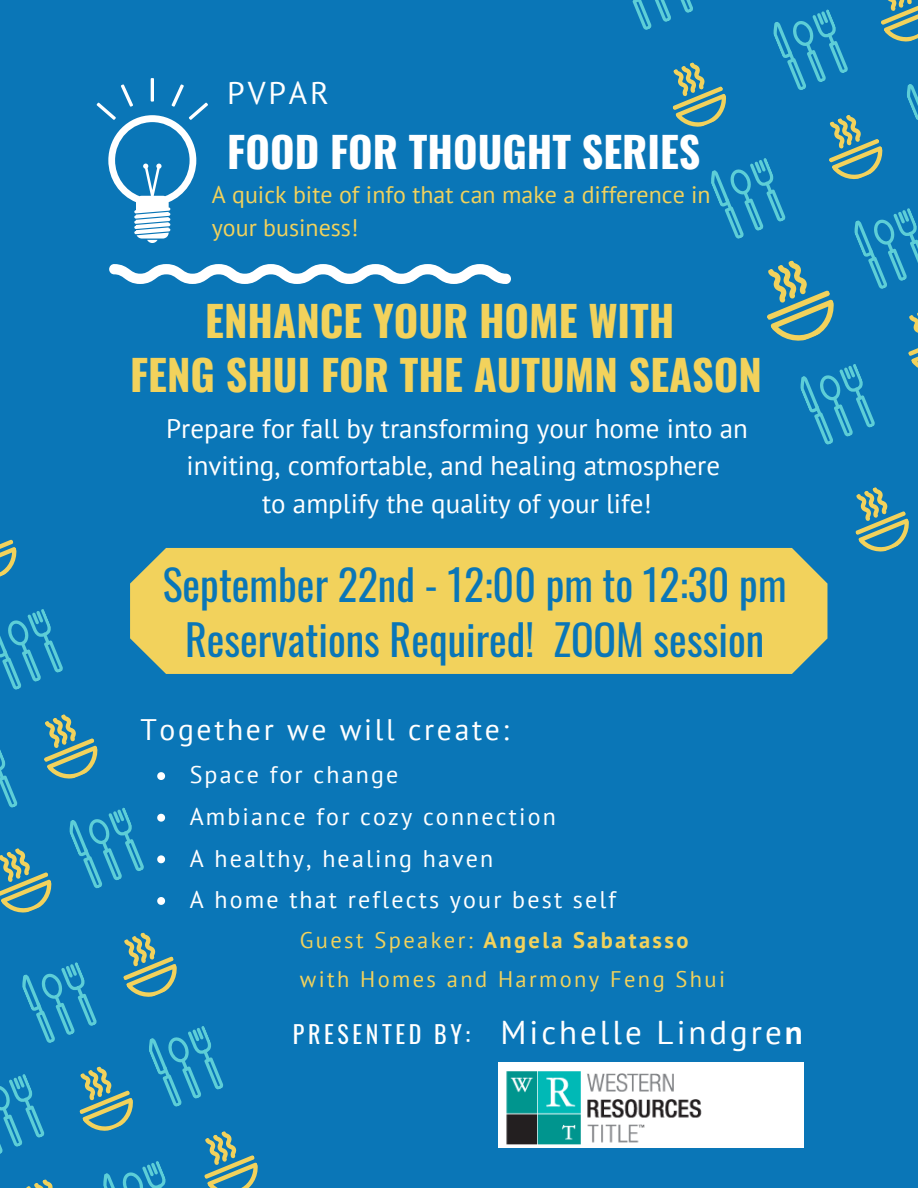
<style>
.page{position:relative;width:918px;height:1188px;background:#0a76b7}
.page>*{position:absolute;margin:0;border:0;box-sizing:border-box;transform-origin:0 0}
.t1{font:42px "Oswald";color:#0a76b7}
.t2{font:700 42px "Oswald";color:#f2d25c}
.t3{font:700 42px "Oswald";color:#fff}
.t4{font:33px "PT Sans";letter-spacing:.09em;color:#fff}
.t5{font:31.5px "PT Sans";letter-spacing:.09em;color:#fff}
.t6{font:29.7px "PT Sans";letter-spacing:.09em;color:#fff}
.t7{font:27px/37.2px "PT Sans";color:#fff;text-align:center}
.t8{font:24px "PT Sans";letter-spacing:.09em;color:#fff}
.t9{font:24px/33.3px "PT Sans";color:#f2d25c}
.t10{font:24px "Oswald";letter-spacing:.15em;color:#fff}
.t11{font:700 22.5px "PT Sans";letter-spacing:.105em;color:#f2d25c}
.t12{font:22.5px "PT Sans";letter-spacing:.105em;color:#f2d25c}
.s1{font-weight:400}
.s2{font-weight:700}
</style>
<div class="page">
<svg style="left:0;top:539px;width:17px;height:38px"></svg>
<svg style="left:0;top:609px;width:63px;height:81px"></svg>
<svg style="left:0;top:750px;width:18px;height:58px"></svg>
<svg style="left:0;top:848px;width:52px;height:65px"></svg>
<svg style="left:44px;top:714px;width:54px;height:65px"></svg>
<svg style="left:69px;top:807px;width:75px;height:82px"></svg>
<svg style="left:0;top:932px;width:258px;height:256px"></svg>
<svg style="left:800px;top:364px;width:75px;height:81px"></svg>
<svg style="left:632px;top:0;width:61px;height:30px"></svg>
<svg style="left:908px;top:312px;width:10px;height:56px"></svg>
<svg style="left:672px;top:62px;width:54px;height:65px"></svg>
<svg style="left:855px;top:487px;width:54px;height:65px"></svg>
<svg style="left:881px;top:0;width:37px;height:42px"></svg>
<svg style="left:773px;top:9px;width:75px;height:81px"></svg>
<svg style="left:829px;top:115px;width:54px;height:65px"></svg>
<svg style="left:711px;top:158px;width:75px;height:81px"></svg>
<svg style="left:907px;top:84px;width:11px;height:36px"></svg>
<svg style="left:854px;top:208px;width:64px;height:81px"></svg>
<svg style="left:767px;top:260px;width:67px;height:81px"></svg>
<svg style="left:109px;top:264px;width:402px;height:20px"></svg>
<hr style="left:151px;top:78px;width:3px;height:24px;background:#fff">
<svg style="left:97px;top:84px;width:111px;height:159px"></svg>
<div style="left:130px;top:548px;width:697px;height:126px;background:#f2d25c"></div>
<svg style="left:157px;top:772px;width:8px;height:8px"></svg>
<svg style="left:157px;top:814px;width:8px;height:8px"></svg>
<svg style="left:157px;top:855px;width:8px;height:8px"></svg>
<svg style="left:157px;top:897px;width:8px;height:8px"></svg>
<img style="left:498px;top:1062px;width:305px;height:86px">
<p class="t5" style="left:227px;top:72px;width:103px">PVPAR</p>
<p class="t3" style="left:227px;top:119px;width:475px">FOOD FOR THOUGHT SERIES</p>
<p class="t9" style="left:212px;top:178px;width:500px">A quick bite of info that can make a difference in your business!</p>
<p class="t2" style="left:205px;top:288px;width:471px">ENHANCE YOUR HOME WITH</p>
<p class="t2" style="left:130px;top:342px;width:633px">FENG SHUI FOR THE AUTUMN SEASON</p>
<p class="t7" style="left:166px;top:410px;width:583px">Prepare for fall by transforming your home into an inviting, comfortable, and healing atmosphere</p>
<p class="t7" style="left:262px;top:484px;width:391px">to amplify the quality of your life!</p>
<p class="t1" style="left:163px;top:552px;width:625px">September 22nd - 12:00 pm to 12:30 pm</p>
<p class="t1" style="left:185px;top:606px;width:581px">Reservations Required! ZOOM session</p>
<p class="t6" style="left:140px;top:709px;width:370px">Together we will create:</p>
<p class="t8" style="left:190px;top:759px;width:210px">Space for change</p>
<p class="t8" style="left:190px;top:801px;width:368px">Ambiance for cozy connection</p>
<p class="t8" style="left:190px;top:842px;width:305px">A healthy, healing haven</p>
<p class="t8" style="left:190px;top:884px;width:428px">A home that reflects your best self</p>
<p class="t11" style="left:300px;top:925px;width:390px"><span class="s1">Guest Speaker:</span> Angela Sabatasso</p>
<p class="t12" style="left:300px;top:964px;width:427px">with Homes and Harmony Feng Shui</p>
<p class="t10" style="left:293px;top:1015px;width:179px">PRESENTED BY:</p>
<p class="t4" style="left:500px;top:1011px;width:304px">Michelle Lindgre<span class="s2">n</span></p>
</div>
